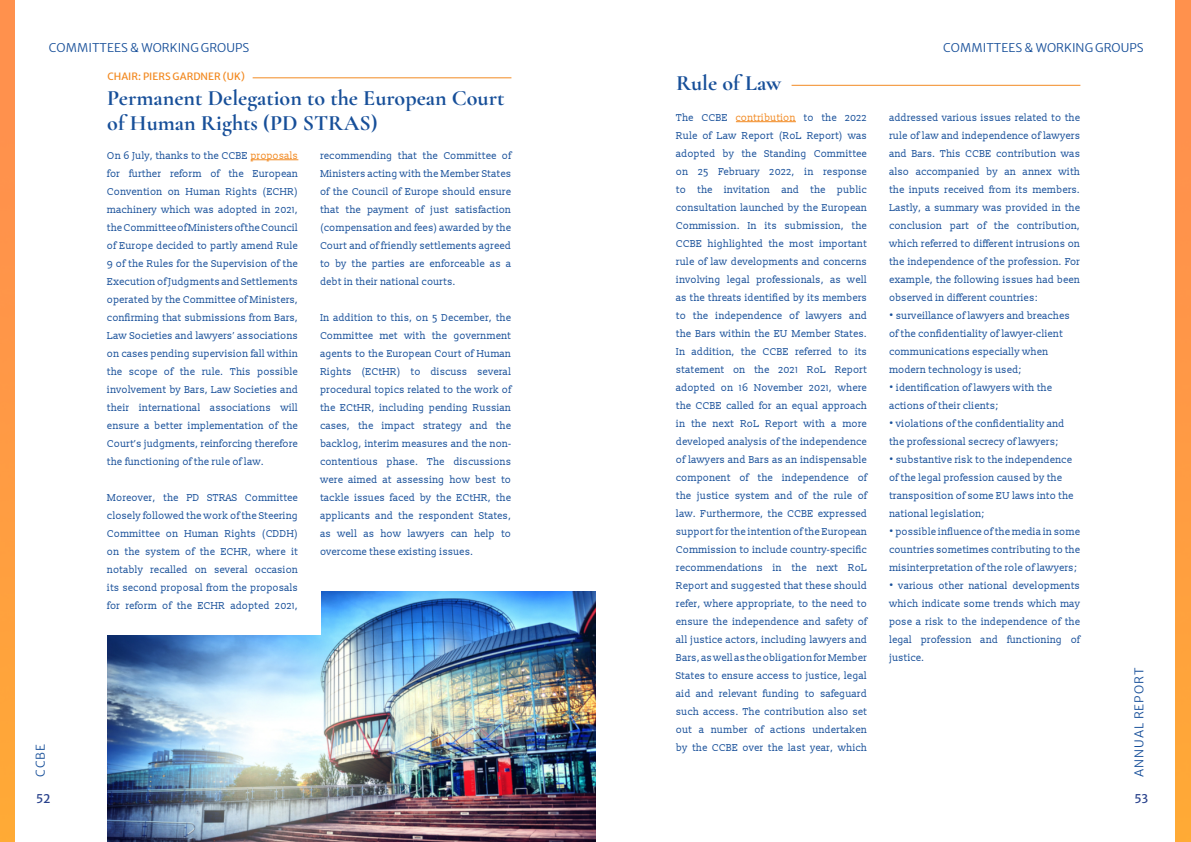
<style>
.page{position:relative;width:1191px;height:842px;background:#fff}
.page>*{position:absolute;margin:0;border:0;box-sizing:border-box;transform-origin:0 0}
.t1{font:700 22px/25px "Cormorant Garamond";color:#174f99}
.t2{font:12px "Merriweather Sans";letter-spacing:.005em;color:#174f99}
.t3{font:12px "Merriweather Sans";letter-spacing:.08em;color:#174f99}
.t4{font:12px "Merriweather Sans";color:#29428c}
.t5{font:10px/18px "Slabo 13 px";color:#174f99;text-align:justify}
.t6{font:10px "Merriweather Sans";letter-spacing:.005em;color:#f28a22}
.s1{color:#f28a22}
.s2{font-size:12px}
</style>
<div class="page">
<img style="left:107px;top:592px;width:488px;height:250px">
<div style="left:91px;top:458px;width:229px;height:176px;background:#fff"></div>
<hr style="left:253px;top:78px;width:258px;height:1px;background:#f28a22">
<hr style="left:251px;top:159px;width:47px;height:1px;background:#f28a22">
<hr style="left:791px;top:85px;width:289px;height:1px;background:#f28a22">
<hr style="left:736px;top:121px;width:60px;height:1px;background:#f28a22">
<img style="left:1175px;top:0;width:16px;height:842px">
<img style="left:0;top:0;width:15px;height:842px">
<p class="t2" style="left:49px;top:37px;width:202px">COMMITTEES &amp; WORKING GROUPS</p>
<p class="t2" style="left:943px;top:37px;width:202px">COMMITTEES &amp; WORKING GROUPS</p>
<p class="t2" style="left:30px;top:777px;width:35px;rotate:-90deg">CCBE</p>
<p class="t6" style="left:107px;top:68px;width:139px">CHAIR: PIERS GARDNER (UK)</p>
<h1 class="t1" style="left:107px;top:85px;width:398px">Permanent Delegation to the European Court of Human Rights (PD STRAS)</h1>
<p class="t5" style="left:107px;top:146px;width:193px">On 6 July, thanks to the CCBE <span class="s1">proposals </span>for further reform of the European Convention on Human Rights (ECHR) machinery which was adopted in 2021, the Committee of Ministers of the Council of Europe decided to partly amend Rule 9 of the Rules for the Supervision of the Execution of Judgments and Settlements operated by the Committee of Ministers, confirming that submissions from Bars, Law Societies and lawyers’ associations on cases pending supervision fall within the scope of the rule. This possible involvement by Bars, Law Societies and their international associations will ensure a better implementation of the Court’s judgments, reinforcing therefore the functioning of the rule of law.</p>
<p class="t5" style="left:107px;top:488px;width:192px">Moreover, the PD STRAS Committee closely followed the work of the Steering Committee on Human Rights (CDDH) on the system of the ECHR, where it notably recalled on several occasion its second proposal from the proposals for reform of the ECHR adopted 2021,</p>
<p class="t5" style="left:320px;top:146px;width:192px">recommending that the Committee of Ministers acting with the Member States of the Council of Europe should ensure that the payment of just satisfaction (compensation and fees) awarded by the Court and of friendly settlements agreed to by the parties are enforceable as a debt in their national courts.</p>
<p class="t5" style="left:320px;top:308px;width:192px">In addition to this, on 5 December, the Committee met with the government agents to the European Court of Human Rights (ECtHR) to discuss several procedural topics related to the work of the ECtHR, including pending Russian cases, the impact strategy and the backlog, interim measures and the non&shy;contentious phase. The discussions were aimed at assessing how best to tackle issues faced by the ECtHR, the applicants and the respondent States, as well as how lawyers can help to overcome these existing issues.</p>
<h1 class="t1" style="left:676px;top:71px;width:106px">Rule of Law</h1>
<p class="t5" style="left:676px;top:108px;width:192px">The CCBE <span class="s1">contribution</span> to the 2022<br>Rule of Law Report (RoL Report) was adopted by the Standing Committee on 25 February 2022, in response to the invitation and the public consultation launched by the European Commission. In its submission, the CCBE highlighted the most important rule of law developments and concerns involving legal professionals, as well as the threats identified by its members to the independence of lawyers and the Bars within the EU Member States.<br>In addition, the CCBE referred to its statement on the 2021 RoL Report adopted on 16 November 2021, where the CCBE called for an equal approach in the next RoL Report with a more developed analysis of the independence of lawyers and Bars as an indispensable component of the independence of the justice system and of the rule of law. Furthermore, the CCBE expressed support for the intention of the European Commission to include country-specific recommendations in the next RoL Report and suggested that these should refer, where appropriate, to the need to ensure the independence and safety of all justice actors, including lawyers and Bars, as well as the obligation for Member States to ensure access to justice, legal aid and relevant funding to safeguard such access. The contribution also set out a number of actions undertaken by the CCBE over the last year, which</p>
<p class="t5" style="left:889px;top:108px;width:192px">addressed various issues related to the rule of law and independence of lawyers and Bars. This CCBE contribution was also accompanied by an annex with the inputs received from its members.<br>Lastly, a summary was provided in the conclusion part of the contribution, which referred to different intrusions on the independence of the profession. For example, the following issues had been observed in different countries:</p>
<p class="t5" style="left:889px;top:306px;width:182px;text-align:left"><span class="s2">•</span> surveillance of lawyers and breaches of the confidentiality of lawyer-client communications especially when modern technology is used;</p>
<p class="t5" style="left:889px;top:378px;width:165px"><span class="s2">•</span> identification of lawyers with the actions of their clients;</p>
<p class="t5" style="left:889px;top:414px;width:177px"><span class="s2">•</span> violations of the confidentiality and the professional secrecy of lawyers;</p>
<p class="t5" style="left:889px;top:450px;width:186px;text-align:left"><span class="s2">•</span> substantive risk to the independence of the legal profession caused by the transposition of some EU laws into the national legislation;</p>
<p class="t5" style="left:889px;top:522px;width:192px"><span class="s2">•</span> possible influence of the media in some countries sometimes contributing to the misinterpretation of the role of lawyers;</p>
<p class="t5" style="left:889px;top:576px;width:192px"><span class="s2">•</span> various other national developments which indicate some trends which may pose a risk to the independence of the legal profession and functioning of justice.</p>
<p class="t3" style="left:1128px;top:777px;width:111px;rotate:-90deg">ANNUAL REPORT</p>
<p class="t4" style="left:36px;top:788px;width:16px">52</p>
<p class="t4" style="left:1134px;top:788px;width:15px">53</p>
</div>
